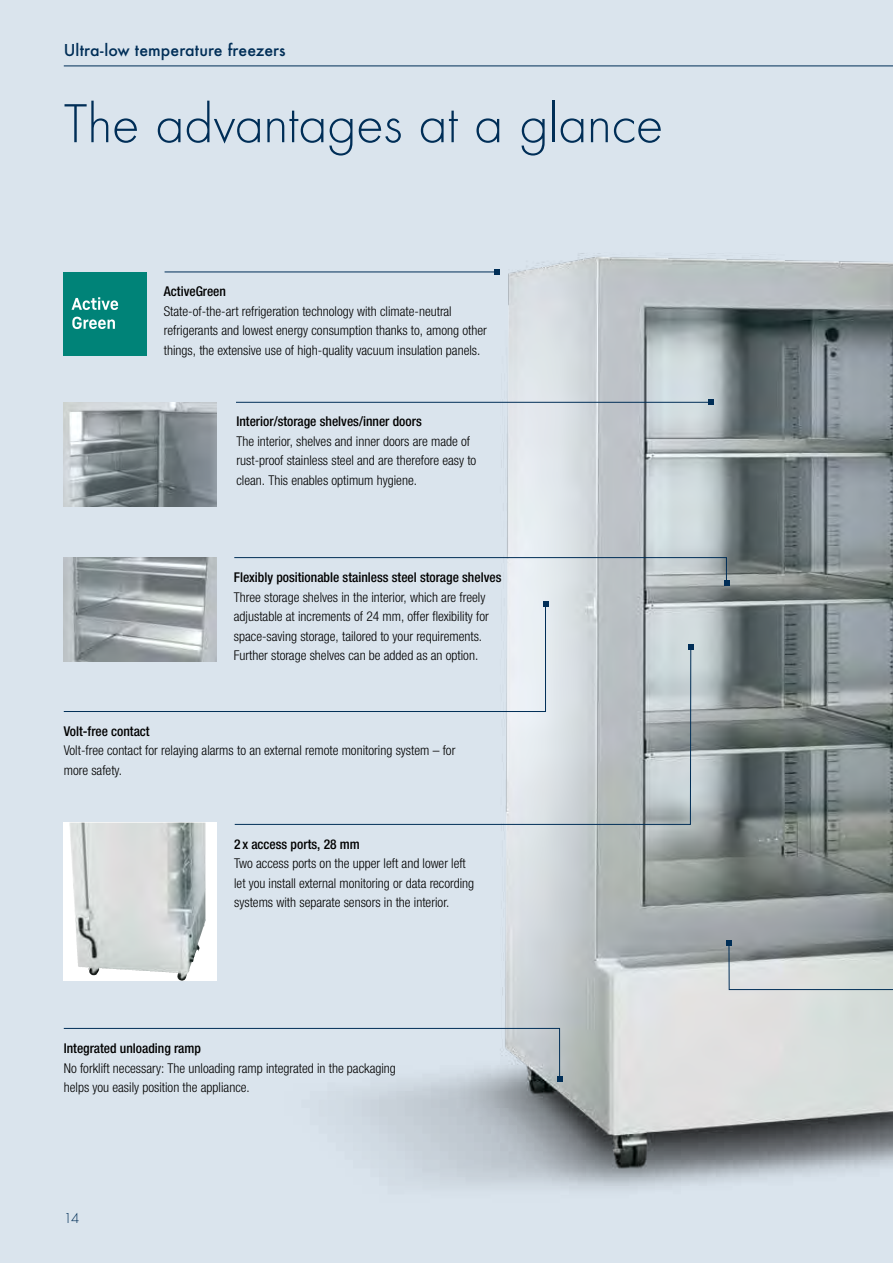
<style>
.page{position:relative;width:893px;height:1263px;background:#dae4ed}
.page>*{position:absolute;margin:0;border:0;box-sizing:border-box;transform-origin:0 0}
.t1{font:300 57px "Futura";letter-spacing:-.01em;color:#002e57}
.t2{font:500 18px "Futura";letter-spacing:.005em;color:#002e57}
.t3{font:300 15px "Futura";color:#002e57}
.t4{font:300 condensed 13.5px/19.5px "Helvetica Neue LTW1 G";color:#000}
.t5{font:500 condensed 13.5px "Helvetica Neue LTW1 G";color:#000}
</style>
<div class="page">
<img style="left:234px;top:253px;width:659px;height:936px">
<hr style="left:165px;top:272px;width:331px;height:1px;background:#002e57">
<svg style="left:494px;top:269px;width:5px;height:6px"></svg>
<hr style="left:236px;top:402px;width:473px;height:1px;background:#002e57">
<svg style="left:708px;top:399px;width:6px;height:6px"></svg>
<svg style="left:234px;top:557px;width:495px;height:29px"></svg>
<svg style="left:63px;top:604px;width:483px;height:108px"></svg>
<svg style="left:543px;top:601px;width:5px;height:6px"></svg>
<svg style="left:234px;top:646px;width:457px;height:179px"></svg>
<svg style="left:688px;top:644px;width:5px;height:6px"></svg>
<svg style="left:63px;top:1028px;width:499px;height:53px"></svg>
<div style="left:64px;top:272px;width:83px;height:83px;background:#008378"></div>
<svg style="left:72px;top:297px;width:46px;height:13px"></svg>
<svg style="left:72px;top:317px;width:43px;height:12px"></svg>
<svg style="left:726px;top:940px;width:167px;height:50px"></svg>
<img style="left:64px;top:557px;width:153px;height:104px">
<img style="left:64px;top:403px;width:153px;height:104px">
<svg style="left:64px;top:823px;width:153px;height:158px;background:#f3f4f4"></svg>
<img style="left:69px;top:823px;width:131px;height:158px">
<hr style="left:64px;top:66px;width:829px;height:1px;background:#002e57">
<h2 class="t2" style="left:64px;top:39px;width:223px">Ultra-low temperature freezers</h2>
<h1 class="t1" style="left:64px;top:91px;width:601px">The advantages at a glance</h1>
<p class="t5" style="left:164px;top:283px;width:64px">ActiveGreen</p>
<p class="t4" style="left:164px;top:301px;width:324px">State-of-the-art refrigeration technology with climate-neutral refrigerants and lowest energy consumption thanks to, among other things, the extensive use of high-quality vacuum insulation panels.</p>
<p class="t5" style="left:236px;top:413px;width:187px">Interior/storage shelves/inner doors</p>
<p class="t4" style="left:236px;top:431px;width:241px">The interior, shelves and inner doors are made of rust-proof stainless steel and are therefore easy to clean. This enables optimum hygiene.</p>
<p class="t5" style="left:234px;top:569px;width:269px">Flexibly positionable stainless steel storage shelves</p>
<p class="t4" style="left:234px;top:587px;width:257px">Three storage shelves in the interior, which are freely adjustable at increments of 24 mm, offer flexibility for space-saving storage, tailored to your requirements.<br>Further storage shelves can be added as an option.</p>
<p class="t5" style="left:64px;top:723px;width:87px">Volt-free contact</p>
<p class="t4" style="left:64px;top:741px;width:393px">Volt-free contact for relaying alarms to an external remote monitoring system – for more safety.</p>
<p class="t5" style="left:234px;top:836px;width:127px">2 x access ports, 28 mm</p>
<p class="t4" style="left:234px;top:854px;width:242px">Two access ports on the upper left and lower left let you install external monitoring or data recording systems with separate sensors in the interior.</p>
<p class="t5" style="left:64px;top:1040px;width:139px">Integrated unloading ramp</p>
<p class="t4" style="left:64px;top:1058px;width:334px">No forklift necessary: The unloading ramp integrated in the packaging helps you easily position the appliance.</p>
<p class="t3" style="left:64px;top:1209px;width:17px">14</p>
</div>
